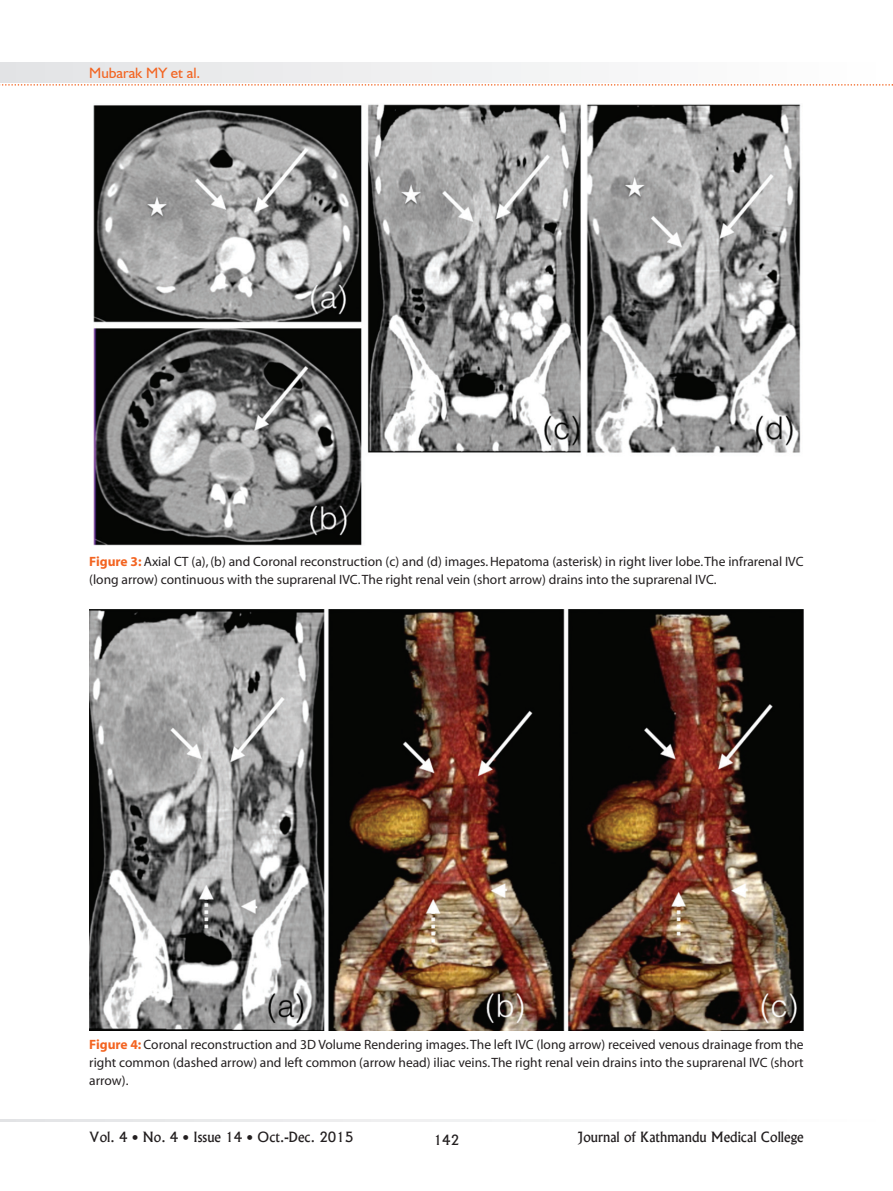
<style>
.page{position:relative;width:893px;height:1191px;background:#fff}
.page>*{position:absolute;margin:0;border:0;box-sizing:border-box;transform-origin:0 0}
.t1{font:15px "Humanist 521 BT";color:#f36421}
.t2{font:13.5px/18px "Myriad";color:#231f20;text-align:justify}
.t3{font:13.5px "Alaska";color:#231f20}
.s1{font-weight:700;color:#f36421}
</style>
<div class="page">
<svg style="left:0;top:1119px;width:581px;height:2px"></svg>
<svg style="left:0;top:63px;width:893px;height:23px"></svg>
<img style="left:93px;top:104px;width:708px;height:442px">
<img style="left:89px;top:609px;width:715px;height:421px">
<p class="t1" style="left:89px;top:63px;width:113px">Mubarak MY et al.</p>
<p class="t2" style="left:89px;top:553px;width:716px"><span class="s1">Figure 3:</span> Axial CT (a), (b) and Coronal reconstruction (c) and (d) images. Hepatoma (asterisk) in right liver lobe. The infrarenal IVC (long arrow) continuous with the suprarenal IVC. The right renal vein (short arrow) drains into the suprarenal IVC.</p>
<p class="t2" style="left:89px;top:1035px;width:716px"><span class="s1">Figure 4:</span> Coronal reconstruction and 3D Volume Rendering images. The left IVC (long arrow) received venous drainage from the right common (dashed arrow) and left common (arrow head) iliac veins. The right renal vein drains into the suprarenal IVC (short arrow).</p>
<p class="t3" style="left:89px;top:1129px;width:266px">Vol. 4 • No. 4 • Issue 14 • Oct.-Dec. 2015</p>
<p class="t3" style="left:434px;top:1131px;width:27px">142</p>
<p class="t3" style="left:578px;top:1129px;width:227px">Journal of Kathmandu Medical College</p>
</div>
